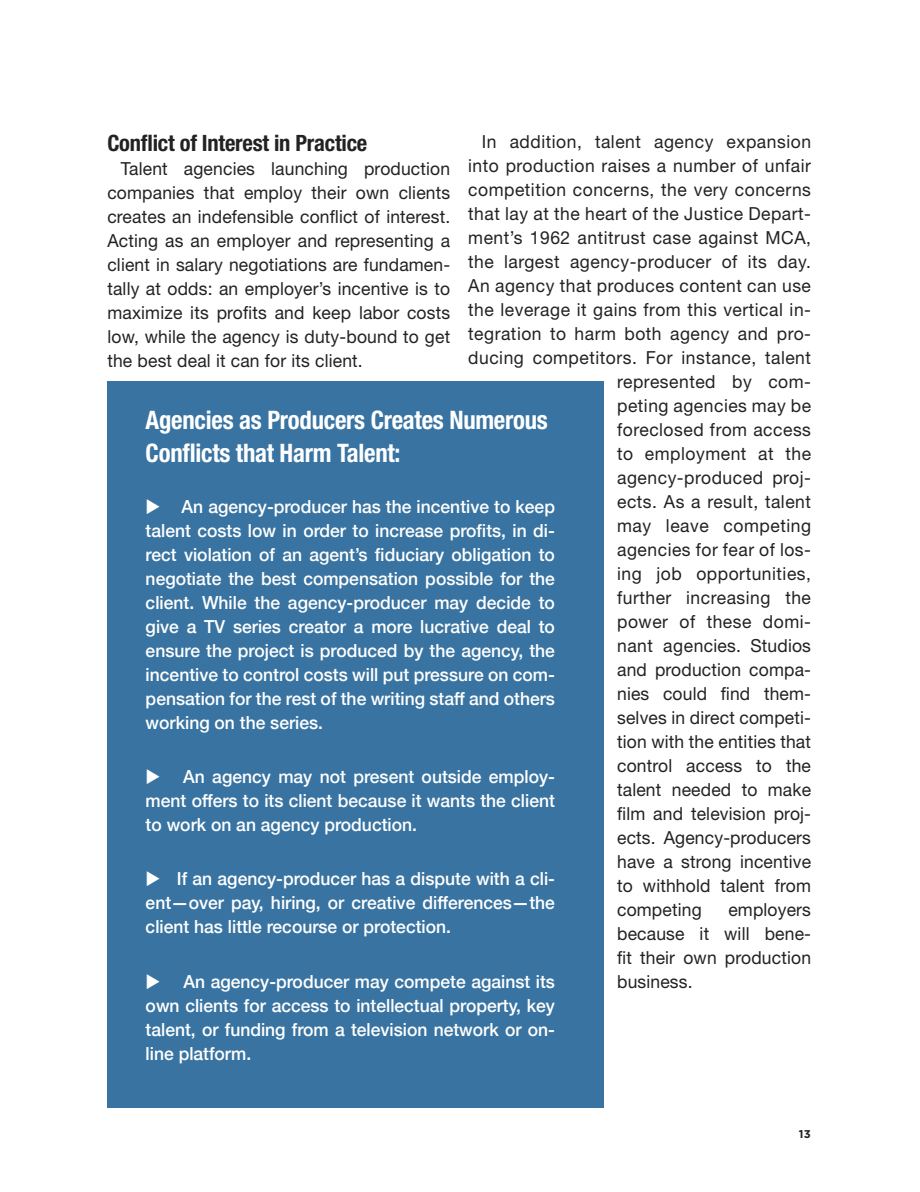
<style>
.page{position:relative;width:920px;height:1192px;background:#fff}
.page>*{position:absolute;margin:0;border:0;box-sizing:border-box;transform-origin:0 0}
.BODY_COPY{font:700 condensed 25.5px/33px "Helvetica Neue";letter-spacing:-.01em;color:#fff}
.SUBHEADS{font:700 condensed 22.5px "Helvetica Neue";letter-spacing:-.01em;color:#242121}
.BODY_COPY-2{font:18px/24px "Helvetica Neue";letter-spacing:.03em;color:#242121;text-align:justify}
.BODY_COPY-3{font:500 18px/24px "Helvetica Neue";color:#fff;text-align:justify}
.BODY_COPY-4{font:18px "Helvetica Neue";letter-spacing:.01em;color:#242121}
.t1{font:700 11.25px "Gotham";color:#242121}
</style>
<div class="page">
<div style="left:107px;top:382px;width:496px;height:726px;background:#3873a1"></div>
<p class="SUBHEADS" style="left:107px;top:130px;width:261px">Conflict of Interest in Practice</p>
<p class="BODY_COPY-2" style="left:107px;top:156px;width:344px;text-indent:14px">Talent agencies launching production companies that employ their own clients creates an indefensible conflict of interest.<br>Acting as an employer and representing a client in salary negotiations are fundamen&shy;tally at odds: an employer’s incentive is to maximize its profits and keep labor costs low, while the agency is duty-bound to get the best deal it can for its client.</p>
<p class="BODY_COPY-2" style="left:481px;top:129px;width:330px">In addition, talent agency expansion</p>
<p class="BODY_COPY-2" style="left:468px;top:153px;width:344px">into production raises a number of unfair</p>
<p class="BODY_COPY-2" style="left:468px;top:177px;width:344px">competition concerns, the very concerns</p>
<p class="BODY_COPY-2" style="left:468px;top:201px;width:344px">that lay at the heart of the Justice Depart-</p>
<p class="BODY_COPY-2" style="left:468px;top:225px;width:344px">ment’s 1962 antitrust case against MCA,</p>
<p class="BODY_COPY-2" style="left:468px;top:249px;width:344px">the largest agency-producer of its day.</p>
<p class="BODY_COPY-2" style="left:468px;top:273px;width:344px">An agency that produces content can use</p>
<p class="BODY_COPY-2" style="left:468px;top:297px;width:344px">the leverage it gains from this vertical in-</p>
<p class="BODY_COPY-2" style="left:468px;top:321px;width:344px">tegration to harm both agency and pro-</p>
<p class="BODY_COPY-2" style="left:468px;top:345px;width:344px">ducing competitors. For instance, talent</p>
<p class="BODY_COPY-2" style="left:617px;top:369px;width:195px">represented by com-</p>
<p class="BODY_COPY-2" style="left:617px;top:393px;width:195px">peting agencies may be</p>
<p class="BODY_COPY-2" style="left:617px;top:417px;width:195px">foreclosed from access</p>
<p class="BODY_COPY-2" style="left:617px;top:441px;width:195px">to employment at the</p>
<p class="BODY_COPY-2" style="left:617px;top:465px;width:195px">agency-produced proj-</p>
<p class="BODY_COPY-2" style="left:617px;top:489px;width:195px">ects. As a result, talent</p>
<p class="BODY_COPY-2" style="left:617px;top:513px;width:195px">may leave competing</p>
<p class="BODY_COPY-2" style="left:617px;top:537px;width:195px">agencies for fear of los-</p>
<p class="BODY_COPY-2" style="left:617px;top:561px;width:195px">ing job opportunities,</p>
<p class="BODY_COPY-2" style="left:617px;top:585px;width:195px">further increasing the</p>
<p class="BODY_COPY-2" style="left:617px;top:609px;width:195px">power of these domi-</p>
<p class="BODY_COPY-4" style="left:617px;top:635px;width:195px">nant agencies. Studios</p>
<p class="BODY_COPY-4" style="left:617px;top:659px;width:195px">and production compa-</p>
<p class="BODY_COPY-4" style="left:617px;top:683px;width:195px">nies could find them-</p>
<p class="BODY_COPY-4" style="left:617px;top:707px;width:195px">selves in direct competi-</p>
<p class="BODY_COPY-4" style="left:617px;top:731px;width:195px">tion with the entities that</p>
<p class="BODY_COPY-4" style="left:617px;top:755px;width:195px">control access to the</p>
<p class="BODY_COPY-4" style="left:617px;top:779px;width:195px">talent needed to make</p>
<p class="BODY_COPY-4" style="left:617px;top:803px;width:195px">film and television proj-</p>
<p class="BODY_COPY-4" style="left:617px;top:827px;width:195px">ects. Agency-producers</p>
<p class="BODY_COPY-4" style="left:617px;top:851px;width:195px">have a strong incentive</p>
<p class="BODY_COPY-4" style="left:617px;top:875px;width:195px">to withhold talent from</p>
<p class="BODY_COPY-4" style="left:617px;top:899px;width:86px">competing</p>
<p class="BODY_COPY" style="left:146px;top:403px;width:403px">Agencies as Producers Creates Numerous<br>Conflicts that Harm Talent:</p>
<p class="BODY_COPY-3" style="left:146px;top:493px;width:410px">◆ An agency-producer has the incentive to keep talent costs low in order to increase profits, in di&shy;rect violation of an agent’s fiduciary obligation to negotiate the best compensation possible for the client. While the agency-producer may decide to give a TV series creator a more lucrative deal to ensure the project is produced by the agency, the incentive to control costs will put pressure on com&shy;pensation for the rest of the writing staff and others working on the series.</p>
<p class="BODY_COPY-3" style="left:146px;top:763px;width:410px">◆ An agency may not present outside employ&shy;ment offers to its client because it wants the client to work on an agency production.</p>
<p class="BODY_COPY-3" style="left:146px;top:865px;width:410px">◆ If an agency-producer has a dispute with a cli&shy;ent—over pay, hiring, or creative differences—the client has little recourse or protection.</p>
<p class="BODY_COPY-3" style="left:146px;top:967px;width:410px">◆ An agency-producer may compete against its own clients for access to intellectual property, key talent, or funding from a television network or on&shy;line platform.</p>
<p class="BODY_COPY-2" style="left:617px;top:897px;width:195px;text-indent:111px">employers because it will bene&shy;fit their own production business.</p>
<p class="t1" style="left:798px;top:1126px;width:13px">13</p>
</div>
